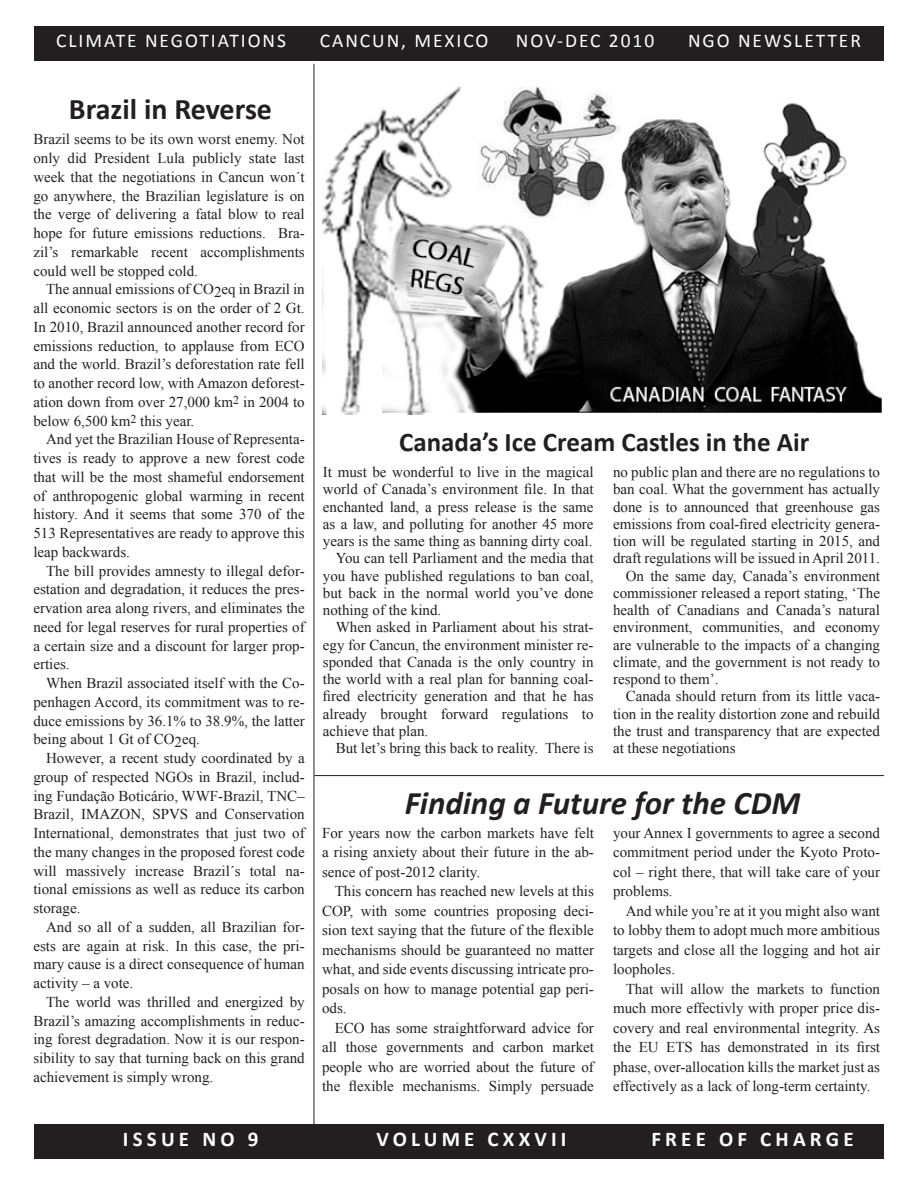
<style>
.page{position:relative;width:918px;height:1188px;background:#fff}
.page>*{position:absolute;margin:0;border:0;box-sizing:border-box;transform-origin:0 0}
.body_lede{font:italic 700 33px "Calibri";color:#231f20}
.body_lede-2{font:700 30px "Calibri";color:#231f20}
.body_lede-3{font:700 27px "Calibri";color:#231f20}
.t1{font:700 21px "Calibri";letter-spacing:.2em;color:#fff}
.t2{font:19.5px "Calibri";letter-spacing:.1em;color:#fff}
.body{font:15px/18.8px "Times New Roman";color:#231f20;text-align:justify}
.body_lede-4{font:15px/18.8px "Times New Roman";color:#231f20;text-align:justify}
</style>
<div class="page">
<div style="left:34px;top:26px;width:850px;height:34px;background:#231f20"></div>
<div style="left:34px;top:1124px;width:850px;height:34px;background:#231f20"></div>
<img style="left:323px;top:86px;width:559px;height:329px">
<hr style="left:314px;top:775px;width:570px;height:1px;background:#231f20">
<hr style="left:314px;top:64px;width:1px;height:1064px;background:#231f20">
<p class="t2" style="left:56px;top:29px;width:231px">CLIMATE NEGOTIATIONS</p>
<p class="t2" style="left:320px;top:29px;width:170px">CANCUN, MEXICO</p>
<p class="t2" style="left:516px;top:29px;width:140px">NOV-DEC 2010</p>
<p class="t2" style="left:688px;top:29px;width:174px">NGO NEWSLETTER</p>
<p class="body_lede-2" style="left:69px;top:90px;width:205px">Brazil in Reverse</p>
<p class="body_lede-4" style="left:33px;top:130px;width:273px">Brazil seems to be its own worst enemy. Not only did President Lula publicly state last week that the negotiations in Cancun won´t go anywhere, the Brazilian legislature is on the verge of delivering a fatal blow to real hope for future emissions reductions. Bra&shy;zil’s remarkable recent accomplishments could well be stopped cold.</p>
<p class="body" style="left:33px;top:280px;width:273px;text-indent:13px">The annual emissions of CO2eq in Brazil in all economic sectors is on the order of 2 Gt.<br>In 2010, Brazil announced another record for emissions reduction, to applause from ECO and the world. Brazil’s deforestation rate fell to another record low, with Amazon deforest&shy;ation down from over 27,000 km<sup>2</sup> in 2004 to below 6,500 km<sup>2</sup> this year.</p>
<p class="body" style="left:33px;top:430px;width:273px;text-indent:13px">And yet the Brazilian House of Representa&shy;tives is ready to approve a new forest code that will be the most shameful endorsement of anthropogenic global warming in recent history. And it seems that some 370 of the 513 Representatives are ready to approve this leap backwards.</p>
<p class="body" style="left:33px;top:561px;width:273px;text-indent:13px">The bill provides amnesty to illegal defor&shy;estation and degradation, it reduces the pres&shy;ervation area along rivers, and eliminates the need for legal reserves for rural properties of a certain size and a discount for larger prop&shy;erties.</p>
<p class="body" style="left:33px;top:673px;width:273px;text-indent:13px">When Brazil associated itself with the Co&shy;penhagen Accord, its commitment was to re&shy;duce emissions by 36.1% to 38.9%, the latter being about 1 Gt of CO2eq.</p>
<p class="body" style="left:33px;top:748px;width:273px;text-indent:13px">However, a recent study coordinated by a group of respected NGOs in Brazil, includ&shy;ing Fundação Boticário, WWF-Brazil, TNC– Brazil, IMAZON, SPVS and Conservation International, demonstrates that just two of the many changes in the proposed forest code will massively increase Brazil´s total na&shy;tional emissions as well as reduce its carbon storage.</p>
<p class="body" style="left:33px;top:917px;width:273px;text-indent:13px">And so all of a sudden, all Brazilian for&shy;ests are again at risk. In this case, the pri&shy;mary cause is a direct consequence of human activity – a vote.</p>
<p class="body" style="left:33px;top:992px;width:273px;text-indent:13px">The world was thrilled and energized by Brazil’s amazing accomplishments in reduc&shy;ing forest degradation. Now it is our respon&shy;sibility to say that turning back on this grand achievement is simply wrong.</p>
<p class="body_lede-3" style="left:399px;top:425px;width:412px">Canada’s Ice Cream Castles in the Air</p>
<p class="body_lede-4" style="left:323px;top:463px;width:272px;line-height:17.2px">It must be wonderful to live in the magical world of Canada’s environment file. In that enchanted land, a press release is the same as a law, and polluting for another 45 more years is the same thing as banning dirty coal.</p>
<p class="body" style="left:323px;top:549px;width:272px;line-height:17.2px;text-indent:13px">You can tell Parliament and the media that you have published regulations to ban coal, but back in the normal world you’ve done nothing of the kind.</p>
<p class="body" style="left:323px;top:618px;width:272px;line-height:17.2px;text-indent:13px">When asked in Parliament about his strat&shy;egy for Cancun, the environment minister re&shy;sponded that Canada is the only country in the world with a real plan for banning coal&shy;fired electricity generation and that he has already brought forward regulations to achieve that plan.</p>
<p class="body" style="left:336px;top:738px;width:259px">But let’s bring this back to reality. There is</p>
<p class="body" style="left:613px;top:463px;width:269px;line-height:17.2px">no public plan and there are no regulations to ban coal. What the government has actually done is to announced that greenhouse gas emissions from coal-fired electricity genera&shy;tion will be regulated starting in 2015, and draft regulations will be issued in April 2011.</p>
<p class="body" style="left:613px;top:567px;width:269px;line-height:17.2px;text-indent:13px">On the same day, Canada’s environment commissioner released a report stating, ‘The health of Canadians and Canada’s natural environment, communities, and economy are vulnerable to the impacts of a changing climate, and the government is not ready to respond to them’.</p>
<p class="body" style="left:613px;top:687px;width:269px;line-height:17.2px;text-indent:13px">Canada should return from its little vaca&shy;tion in the reality distortion zone and rebuild the trust and transparency that are expected at these negotiations</p>
<p class="body_lede" style="left:405px;top:782px;width:397px">Finding a Future for the CDM</p>
<p class="body_lede-4" style="left:322px;top:823px;width:273px;line-height:19.5px">For years now the carbon markets have felt a rising anxiety about their future in the ab&shy;sence of post-2012 clarity.</p>
<p class="body" style="left:322px;top:881px;width:273px;line-height:19.5px;text-indent:13px">This concern has reached new levels at this COP, with some countries proposing deci&shy;sion text saying that the future of the flexible mechanisms should be guaranteed no matter what, and side events discussing intricate pro&shy;posals on how to manage potential gap peri&shy;ods.</p>
<p class="body" style="left:322px;top:1018px;width:273px;line-height:19.5px;text-indent:13px">ECO has some straightforward advice for all those governments and carbon market people who are worried about the future of the flexible mechanisms. Simply persuade</p>
<p class="body" style="left:613px;top:823px;width:269px;line-height:19.5px">your Annex I governments to agree a second commitment period under the Kyoto Proto&shy;col – right there, that will take care of your problems.</p>
<p class="body" style="left:613px;top:901px;width:269px;line-height:19.5px;text-indent:13px">And while you’re at it you might also want to lobby them to adopt much more ambitious targets and close all the logging and hot air loopholes.</p>
<p class="body" style="left:613px;top:979px;width:269px;line-height:19.5px;text-indent:13px">That will allow the markets to function much more effectivly with proper price dis&shy;covery and real environmental integrity. As the EU ETS has demonstrated in its first phase, over-allocation kills the market just as effectively as a lack of long-term certainty.</p>
<p class="t1" style="left:123px;top:1125px;width:137px">ISSUE NO 9</p>
<p class="t1" style="left:377px;top:1125px;width:191px">VOLUME CXXVII</p>
<p class="t1" style="left:651px;top:1126px;width:204px">FREE OF CHARGE</p>
</div>
